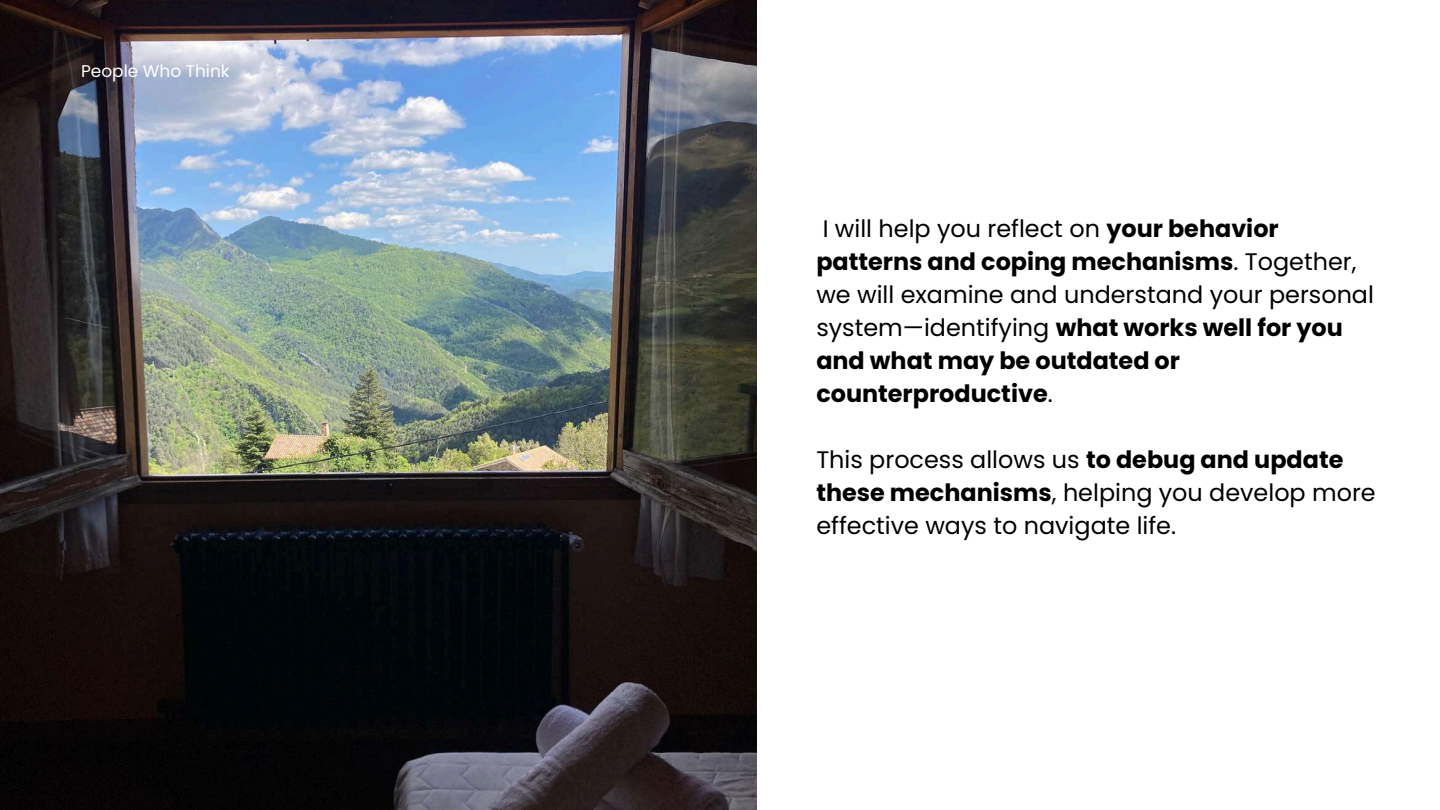
<style>
.page{position:relative;width:1440px;height:810px;background:#fff}
.page>*{position:absolute;margin:0;border:0;box-sizing:border-box;transform-origin:0 0}
.t1{font:700 23.9px/33px "Poppins";color:#000}
.t2{font:23.9px/33px "Poppins";color:#000}
.t3{font:17px "Poppins";color:#fff}
.s1{font-weight:400}
.s2{font-weight:700}
</style>
<div class="page">
<img style="left:0;top:0;width:757px;height:810px">
<p class="t3" style="left:81px;top:59px;width:150px">People Who Think</p>
<p class="t1" style="left:816px;top:212px;width:559px"><span class="s1">I will help you reflect on</span> your behavior patterns and coping mechanisms<span class="s1">. Together, we will examine and understand your personal system—identifying</span> what works well for you and what may be outdated or counterproductive<span class="s1">.</span></p>
<p class="t2" style="left:816px;top:443px;width:561px">This process allows us <span class="s2">to debug and update these mechanisms</span>, helping you develop more effective ways to navigate life.</p>
</div>
